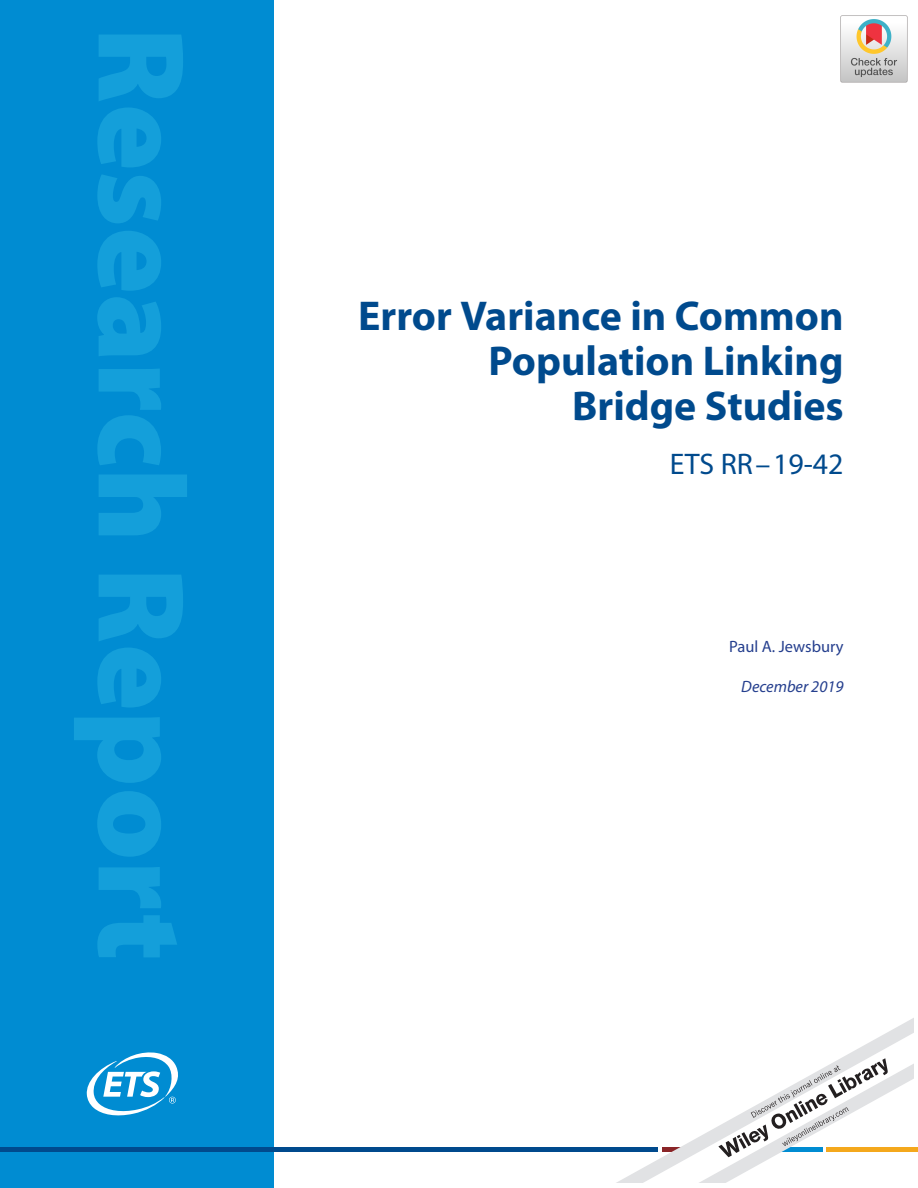
<style>
.page{position:relative;width:918px;height:1188px;background:#fff}
.page>*{position:absolute;margin:0;border:0;box-sizing:border-box;transform-origin:0 0}
.t1{font:700 41.85px/44.8px "Myriad Pro";color:#004a8d;text-align:right}
.t2{font:29.85px "Myriad Pro";color:#004a8d}
.t3{font:16.5px "Myriad Pro";color:#253f8e}
.t4{font:italic 16.5px "Myriad Pro";color:#253f8e}
</style>
<div class="page">
<div style="left:0;top:0;width:273px;height:1188px;background:#008cd2"></div>
<svg style="left:87px;top:1052px;width:91px;height:63px"></svg>
<div style="left:0;top:1147px;width:658px;height:5px;background:#004a8d"></div>
<div style="left:826px;top:1147px;width:92px;height:5px;background:#f4a81c"></div>
<svg style="left:616px;top:1018px;width:297px;height:165px"></svg>
<svg style="left:718px;top:1058px;width:170px;height:99px"></svg>
<img style="left:840px;top:15px;width:68px;height:67px">
<p class="t1" style="left:358px;top:297px;width:487px">Error Variance in Common<br>Population Linking<br>Bridge Studies</p>
<p class="t2" style="left:670px;top:452px;width:175px">ETS RR–19-42</p>
<p class="t3" style="left:729px;top:641px;width:116px">Paul A. Jewsbury</p>
<p class="t4" style="left:741px;top:680px;width:104px">December 2019</p>
</div>
